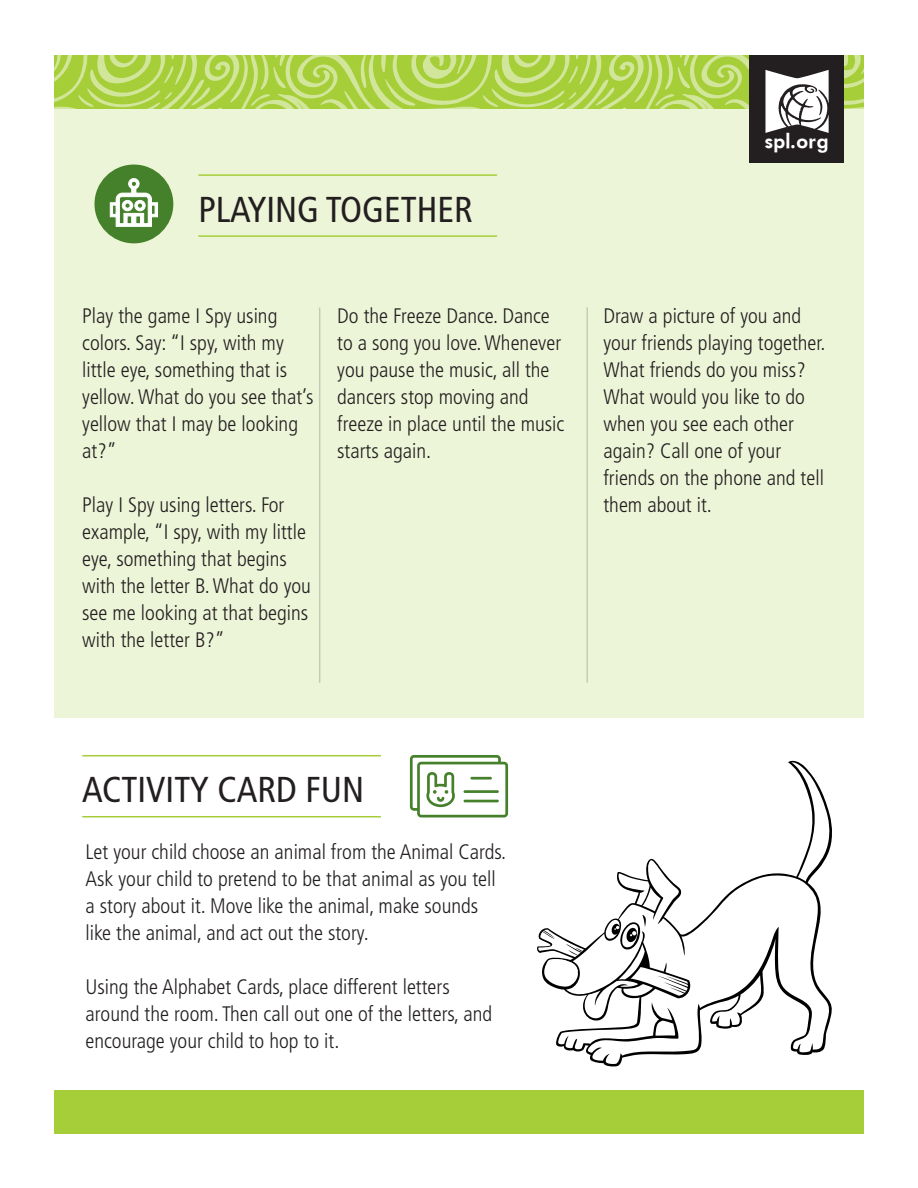
<style>
.page{position:relative;width:918px;height:1188px;background:#fff}
.page>*{position:absolute;margin:0;border:0;box-sizing:border-box;transform-origin:0 0}
.t1{font:condensed 36px "Frutiger";color:#231f20}
.t2{font:21.6px "Futura Dem Bol AGA";color:#fff}
.t3{font:300 condensed 21px/27px "Frutiger";color:#231f20}
</style>
<div class="page">
<div style="left:54px;top:109px;width:810px;height:608px;background:#edf5d8"></div>
<div style="left:750px;top:55px;width:94px;height:108px;background:#231f20"></div>
<svg style="left:54px;top:55px;width:810px;height:78px"></svg>
<div style="left:54px;top:1091px;width:810px;height:43px;background:#a6ce39"></div>
<hr style="left:198px;top:235px;width:299px;height:2px;background:#a6ce39">
<hr style="left:198px;top:174px;width:299px;height:2px;background:#a6ce39">
<hr style="left:319px;top:307px;width:1px;height:376px;background:#231f20">
<hr style="left:586px;top:307px;width:2px;height:376px;background:#231f20">
<hr style="left:82px;top:816px;width:299px;height:1px;background:#a6ce39">
<hr style="left:82px;top:755px;width:299px;height:1px;background:#a6ce39">
<div style="left:94px;top:165px;width:79px;height:78px;background:#45802a;border-radius:50%"></div>
<svg style="left:410px;top:755px;width:98px;height:62px"></svg>
<svg style="left:791px;top:761px;width:39px;height:97px"></svg>
<svg style="left:558px;top:858px;width:272px;height:206px"></svg>
<svg style="left:537px;top:914px;width:156px;height:107px"></svg>
<svg style="left:110px;top:178px;width:48px;height:49px"></svg>
<p class="t1" style="left:198px;top:188px;width:276px">PLAYING TOGETHER</p>
<p class="t2" style="left:765px;top:130px;width:66px">spl.org</p>
<p class="t3" style="left:82px;top:303px;width:233px">Play the game I Spy using colors. Say: “I spy, with my little eye, something that is yellow. What do you see that’s yellow that I may be looking at?”</p>
<p class="t3" style="left:82px;top:492px;width:230px">Play I Spy using letters. For example, “I spy, with my little eye, something that begins with the letter B. What do you see me looking at that begins with the letter B?”</p>
<p class="t3" style="left:337px;top:303px;width:229px">Do the Freeze Dance. Dance to a song you love. Whenever you pause the music, all the dancers stop moving and freeze in place until the music starts again.</p>
<p class="t3" style="left:603px;top:303px;width:224px">Draw a picture of you and your friends playing together.<br>What friends do you miss?<br>What would you like to do when you see each other again? Call one of your friends on the phone and tell them about it.</p>
<p class="t1" style="left:82px;top:769px;width:284px">ACTIVITY CARD FUN</p>
<p class="t3" style="left:85px;top:839px;width:422px">Let your child choose an animal from the Animal Cards.<br>Ask your child to pretend to be that animal as you tell a story about it. Move like the animal, make sounds like the animal, and act out the story.</p>
<p class="t3" style="left:85px;top:974px;width:408px">Using the Alphabet Cards, place different letters around the room. Then call out one of the letters, and encourage your child to hop to it.</p>
</div>
